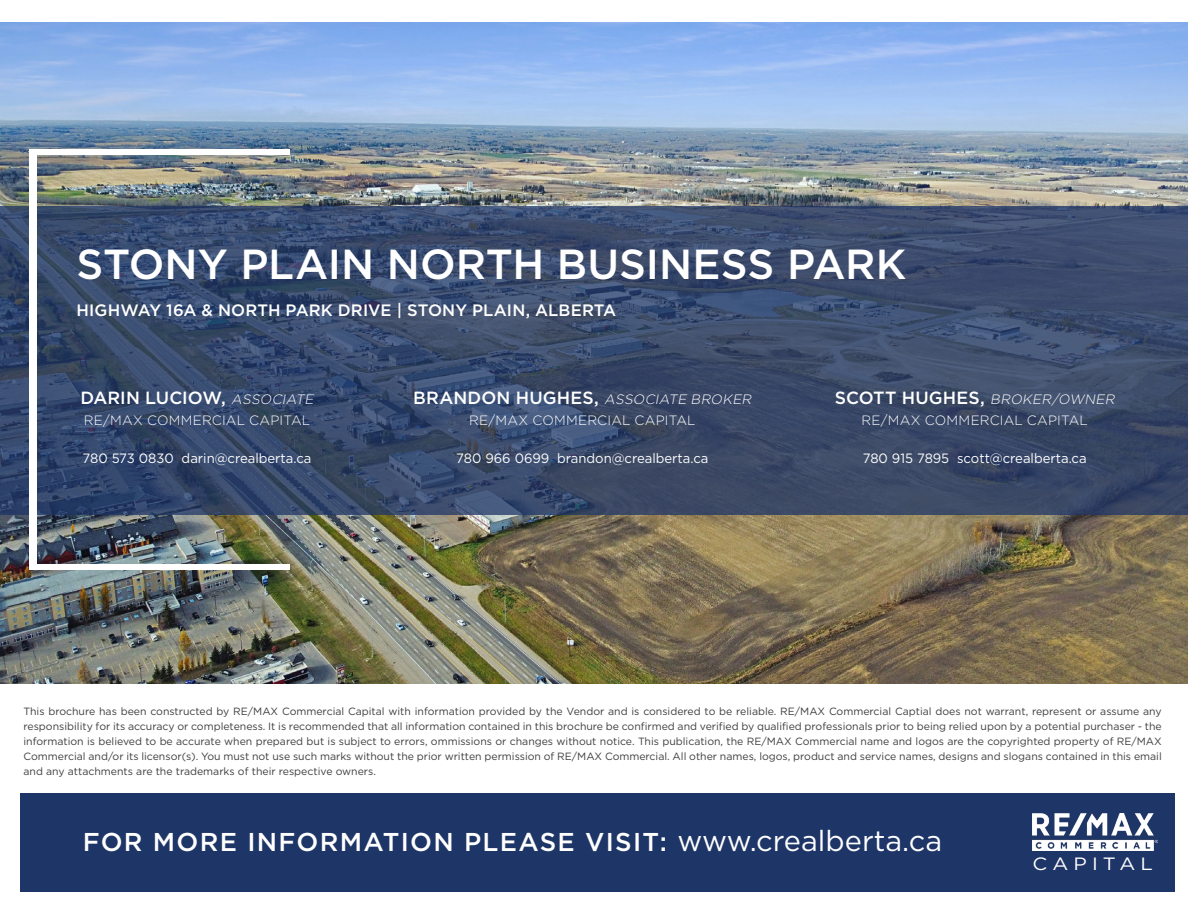
<style>
.page{position:relative;width:1188px;height:918px;background:#fff}
.page>*{position:absolute;margin:0;border:0;box-sizing:border-box;transform-origin:0 0}
.t1{font:500 42px "Gotham";color:#fff}
.t2{font:500 25.8px "Gotham";letter-spacing:.05em;color:#fff}
.t3{font:17.85px "Gotham";letter-spacing:.255em;color:#fff;scale:1.13 1}
.t4{font:500 17.7px "Gotham";letter-spacing:.005em;color:#fff}
.t5{font:500 16.5px "Gotham";letter-spacing:.005em;color:#fff}
.t6{font:13.5px "Gotham";color:#fff}
.t7{font:300 13.5px "Gotham";letter-spacing:.015em;color:#fff}
.t8{font:italic 300 13.5px "Gotham";color:#fff}
.t9{font:10.5px/15px "Gotham";color:#3e3e3f;text-align:justify}
.s1{font-weight:300;font-style:italic;font-size:13.5px}
.s2{font-weight:500;font-style:normal;font-size:17.7px}
.s3{font-weight:400;font-size:28.95px}
</style>
<div class="page">
<img style="left:0;top:23px;width:1188px;height:661px">
<svg style="left:0;top:206px;width:1188px;height:309px;background:#394a6b"></svg>
<div style="left:29px;top:151px;width:8px;height:417px;background:#fff"></div>
<div style="left:29px;top:564px;width:261px;height:6px;background:#fff"></div>
<div style="left:29px;top:149px;width:261px;height:6px;background:#fff"></div>
<div style="left:20px;top:794px;width:1154px;height:98px;background:#1e3567"></div>
<img style="left:1032px;top:814px;width:125px;height:37px">
<p class="t1" style="left:77px;top:237px;width:831px">STONY PLAIN NORTH BUSINESS PARK</p>
<p class="t5" style="left:77px;top:299px;width:541px">HIGHWAY 16A &amp; NORTH PARK DRIVE | STONY PLAIN, ALBERTA</p>
<p class="t4" style="left:80px;top:386px;width:237px">DARIN LUCIOW, <span class="s1">ASSOCIATE</span></p>
<p class="t7" style="left:84px;top:411px;width:228px">RE/MAX COMMERCIAL CAPITAL</p>
<p class="t6" style="left:82px;top:451px;width:231px">780 573 0830 darin@crealberta.ca</p>
<p class="t8" style="left:413px;top:391px;width:343px"><span class="s2">B RA N D O N H U G H E S ,</span> ASSOCIATE BROKER</p>
<p class="t7" style="left:469px;top:411px;width:228px">RE/MAX COMMERCIAL CAPITAL</p>
<p class="t6" style="left:456px;top:451px;width:254px">780 966 0699 brandon@crealberta.ca</p>
<p class="t4" style="left:835px;top:386px;width:284px">SCOTT HUGHES, <span class="s1">BROKER/OWNER</span></p>
<p class="t7" style="left:861px;top:411px;width:228px">RE/MAX COMMERCIAL CAPITAL</p>
<p class="t6" style="left:863px;top:451px;width:226px">780 915 7895 scott@crealberta.ca</p>
<p class="t9" style="left:24px;top:704px;width:1140px">This brochure has been constructed by RE/MAX Commercial Capital with information provided by the Vendor and is considered to be reliable. RE/MAX Commercial Captial does not warrant, represent or assume any responsibility for its accuracy or completeness. It is recommended that all information contained in this brochure be confirmed and verified by qualified professionals prior to being relied upon by a potential purchaser - the information is believed to be accurate when prepared but is subject to errors, ommissions or changes without notice. This publication, the RE/MAX Commercial name and logos are the copyrighted property of RE/MAX Commercial and/or its licensor(s). You must not use such marks without the prior written permission of RE/MAX Commercial. All other names, logos, product and service names, designs and slogans contained in this email and any attachments are the trademarks of their respective owners.</p>
<p class="t2" style="left:83px;top:825px;width:861px">FOR MORE INFORMATION PLEASE VISIT: <span class="s3">www.crealberta.ca</span></p>
<p class="t3" style="left:1032px;top:853px;width:108px">CAPITAL</p>
</div>
